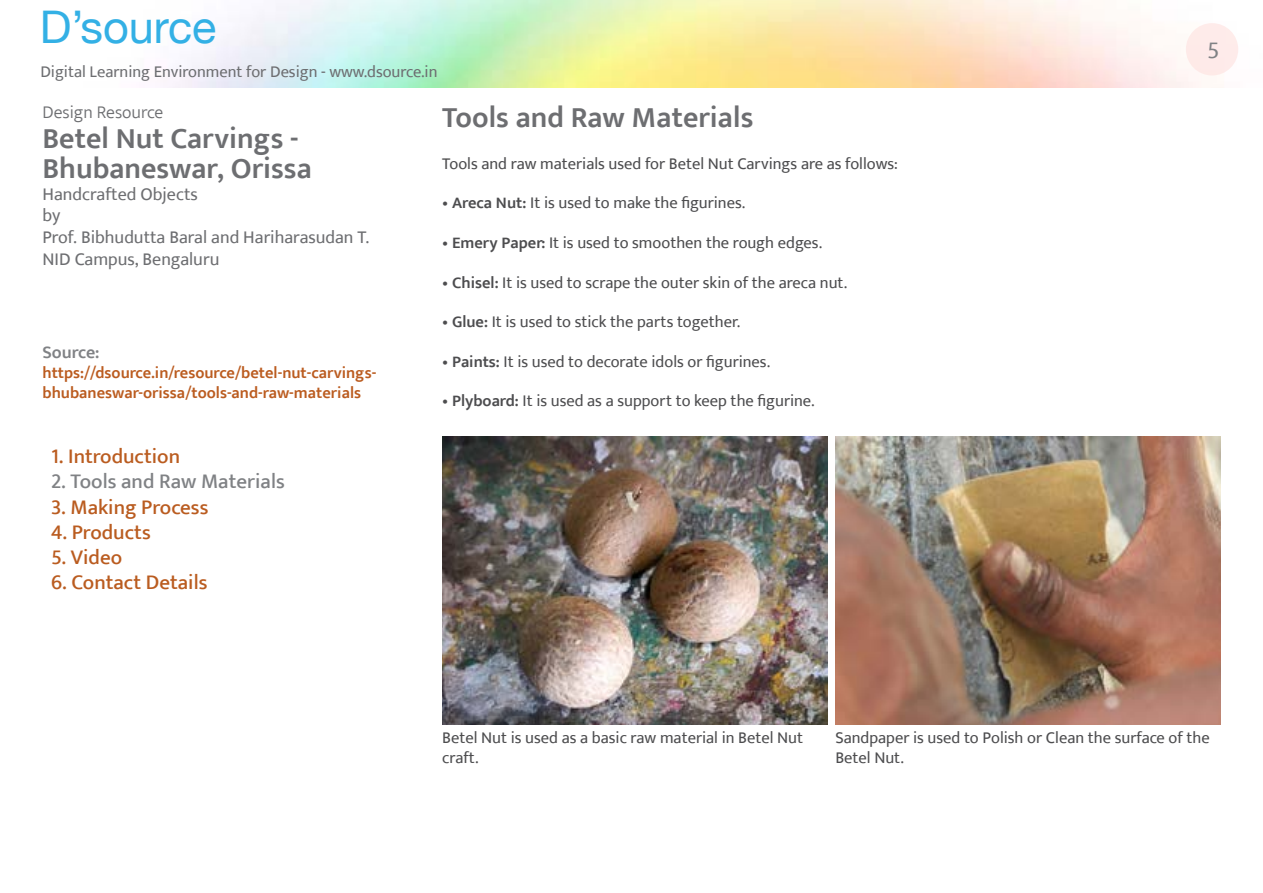
<style>
.page{position:relative;width:1263px;height:893px;background:#fff}
.page>*{position:absolute;margin:0;border:0;box-sizing:border-box;transform-origin:0 0}
.t1{font:45px "Helvetica Neue";color:#33b0e5}
.t2{font:600 30px/30px "Ek Mukta";color:#6d6e71}
.t3{font:24px "Ek Mukta";color:#808285}
.t4{font:500 21px "Ek Mukta";color:#ba5c20}
.t5{font:500 21px "Ek Mukta";color:#808285}
.t6{font:18px/21.6px "Ek Mukta";color:#6d6e71}
.t7{font:300 18px "Ek Mukta";color:#6d6e71}
.t8{font:600 18px "Ek Mukta";color:#808285}
.t9{font:16.5px/19.8px "Ek Mukta";color:#4d4d4f}
.t10{font:600 16.5px/19.8px "Ek Mukta";color:#bb5c20}
.t11{font:16.5px "Ek Mukta";color:#6d6e71}
.s1{font-weight:600}
</style>
<div class="page">
<div style="left:1186px;top:23px;width:52px;height:52px;background:#feebea;border-radius:50%"></div>
<img style="left:442px;top:436px;width:385px;height:288px">
<img style="left:835px;top:436px;width:385px;height:288px">
<h1 class="t1" style="left:40px;top:0;width:178px">D’source</h1>
<p class="t11" style="left:40px;top:62px;width:399px">Digital Learning Environment for Design - www.dsource.in</p>
<p class="t7" style="left:43px;top:101px;width:122px">Design Resource</p>
<h2 class="t2" style="left:43px;top:123px;width:271px">Betel Nut Carvings -<br>Bhubaneswar, Orissa</h2>
<p class="t6" style="left:43px;top:183px;width:328px">Handcrafted Objects<br>by<br>Prof. Bibhudutta Baral and Hariharasudan T.<br>NID Campus, Bengaluru</p>
<p class="t8" style="left:43px;top:342px;width:59px">Source:</p>
<p class="t10" style="left:43px;top:363px;width:335px">https://dsource.in/resource/betel-nut-carvings&shy;bhubaneswar-orissa/tools-and-raw-materials</p>
<p class="t4" style="left:51px;top:444px;width:131px">1. Introduction</p>
<p class="t5" style="left:51px;top:469px;width:235px">2. Tools and Raw Materials</p>
<p class="t4" style="left:51px;top:494px;width:159px">3. Making Process</p>
<p class="t4" style="left:51px;top:519px;width:101px">4. Products</p>
<p class="t4" style="left:51px;top:544px;width:73px">5. Video</p>
<p class="t4" style="left:51px;top:570px;width:158px">6. Contact Details</p>
<h2 class="t2" style="left:442px;top:102px;width:313px">Tools and Raw Materials</h2>
<p class="t9" style="left:442px;top:153px;width:457px">Tools and raw materials used for Betel Nut Carvings are as follows:</p>
<p class="t9" style="left:442px;top:193px;width:304px">• <span class="s1">Areca Nut:</span> It is used to make the figurines.</p>
<p class="t9" style="left:442px;top:232px;width:381px">• <span class="s1">Emery Paper:</span> It is used to smoothen the rough edges.</p>
<p class="t9" style="left:442px;top:272px;width:406px">• <span class="s1">Chisel:</span> It is used to scrape the outer skin of the areca nut.</p>
<p class="t9" style="left:442px;top:312px;width:300px">• <span class="s1">Glue:</span> It is used to stick the parts together.</p>
<p class="t9" style="left:442px;top:351px;width:329px">• <span class="s1">Paints:</span> It is used to decorate idols or figurines.</p>
<p class="t9" style="left:442px;top:391px;width:374px">• <span class="s1">Plyboard:</span> It is used as a support to keep the figurine.</p>
<h3 class="t3" style="left:1207px;top:35px;width:14px">5</h3>
<p class="t9" style="left:442px;top:728px;width:362px">Betel Nut is used as a basic raw material in Betel Nut craft.</p>
<p class="t9" style="left:835px;top:728px;width:376px">Sandpaper is used to Polish or Clean the surface of the<br>Betel Nut.</p>
</div>
